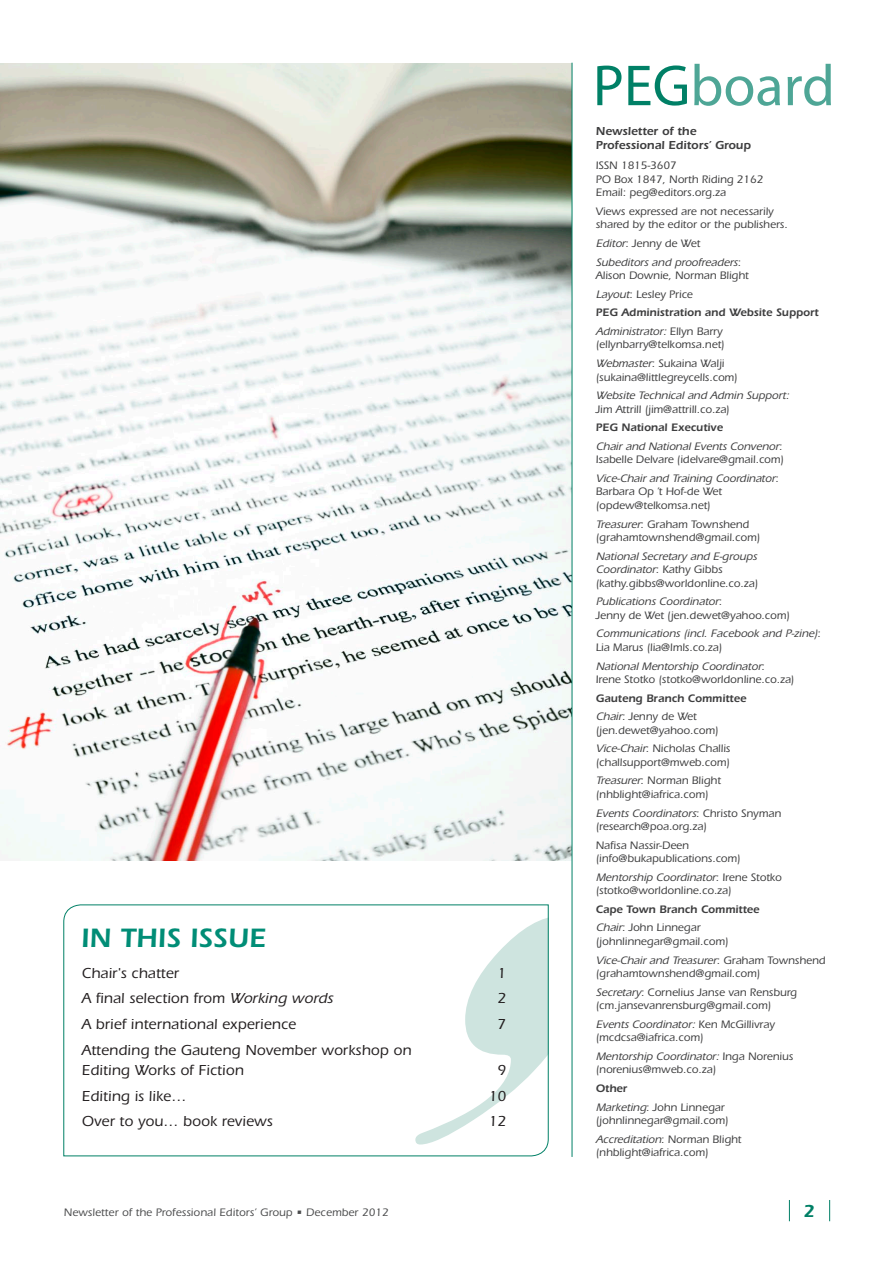
<style>
.page{position:relative;width:893px;height:1263px;background:#fff}
.page>*{position:absolute;margin:0;border:0;box-sizing:border-box;transform-origin:0 0}
.t1{font:600 27.6px "ITC Eras Std";letter-spacing:.01em;color:#008d76}
.t2{font:600 18px "ITC Eras Std";color:#008066}
.t3{font:500 15px/19.5px "ITC Eras Std";letter-spacing:.01em;color:#231f20}
.t4{font:600 12px/14.2px "ITC Eras Std";color:#3e3e3f}
.t5{font:500 11.25px/18.6px "ITC Eras Std";color:#3e3e3f}
.t6{font:italic 500 11.25px/18.6px "ITC Eras Std";letter-spacing:-.025em;color:#3e3e3f}
.t7{font:600 11.25px/18.6px "ITC Eras Std";color:#3e3e3f}
.t8{font:500 11.25px "ITC Eras Std";letter-spacing:.01em;color:#4b4c4d}
.s1{font-style:italic}
.s2{font-style:normal}
.s3{font-weight:600}
.s4{font-weight:600;font-style:normal}
.s5{font-weight:500;font-style:italic}
.s6{font-weight:500}
</style>
<div class="page">
<svg style="left:789px;top:1200px;width:1px;height:21px"></svg>
<svg style="left:829px;top:1200px;width:1px;height:21px"></svg>
<img style="left:0;top:64px;width:572px;height:796px">
<svg style="left:597px;top:66px;width:24px;height:39px"></svg>
<svg style="left:628px;top:65px;width:59px;height:41px"></svg>
<svg style="left:694px;top:64px;width:86px;height:42px"></svg>
<svg style="left:788px;top:64px;width:43px;height:42px"></svg>
<hr style="left:572px;top:63px;width:1px;height:1094px;background:#008066">
<svg style="left:63px;top:904px;width:486px;height:252px"></svg>
<h1 class="t1" style="left:81px;top:927px;width:186px">IN THIS ISSUE</h1>
<h3 class="t3" style="left:82px;top:963px;width:99px">Chair's chatter</h3>
<h3 class="t3" style="left:498px;top:963px;width:10px">1</h3>
<h3 class="t3" style="left:82px;top:989px;width:255px">A final selection from <span class="s1">Working words</span></h3>
<h3 class="t3" style="left:498px;top:989px;width:10px">2</h3>
<h3 class="t3" style="left:82px;top:1015px;width:216px">A brief international experience</h3>
<h3 class="t3" style="left:498px;top:1015px;width:10px">7</h3>
<h3 class="t3" style="left:82px;top:1041px;width:331px">Attending the Gauteng November workshop on<br>Editing Works of Fiction</h3>
<h3 class="t3" style="left:498px;top:1060px;width:10px">9</h3>
<h3 class="t3" style="left:82px;top:1086px;width:106px">Editing is like…</h3>
<h3 class="t3" style="left:489px;top:1086px;width:19px">10</h3>
<h3 class="t3" style="left:82px;top:1112px;width:192px">Over to you… book reviews</h3>
<h3 class="t3" style="left:489px;top:1112px;width:19px">12</h3>
<p class="t4" style="left:596px;top:125px;width:157px">Newsletter of the<br>Professional Editors’ Group</p>
<p class="t5" style="left:596px;top:159px;width:169px;line-height:13.5px">ISSN 1815-3607<br>PO Box 1847, North Riding 2162<br>Email: peg@editors.org.za</p>
<p class="t5" style="left:596px;top:205px;width:193px;line-height:13.5px">Views expressed are not necessarily shared by the editor or the publishers.</p>
<p class="t6" style="left:596px;top:235px;width:147px">Editor<span class="s2">: Jenny de Wet<br></span>Subeditors and proofreaders<span class="s2">:</span></p>
<p class="t5" style="left:596px;top:266px;width:224px">Alison Downie, Norman Blight<br><span class="s1">Layout</span>: Lesley Price<br><span class="s3">PEG Administration and Website Support<br></span><span class="s1">Administrator:</span> E l ly n B a r ry</p>
<p class="t5" style="left:596px;top:336px;width:130px">(ellynbarry@telkomsa.net)<br><span class="s1">Webmaster</span>: Sukaina Walji</p>
<p class="t5" style="left:596px;top:368px;width:143px">(sukaina@littlegreycells.com)</p>
<p class="t6" style="left:596px;top:386px;width:197px">Website Technical and Admin Support:</p>
<p class="t5" style="left:596px;top:400px;width:135px">Jim Attrill (jim@attrill.co.za)</p>
<p class="t6" style="left:596px;top:419px;width:188px"><span class="s4">PEG National Executive<br></span>Chair and National Events Convenor<span class="s2">:</span></p>
<p class="t5" style="left:596px;top:450px;width:190px">Isabelle Delvare (idelvare@gmail.com)<br><span class="s1">Vice-Chair and Training Coordinator</span>:</p>
<p class="t5" style="left:596px;top:485px;width:128px;line-height:13.5px">Barbara Op ’t Hof-de Wet (opdew@telkomsa.net)</p>
<p class="t5" style="left:596px;top:517px;width:166px;line-height:13.5px"><span class="s1">Treasurer</span>: Graham Townshend (grahamtownshend@gmail.com)</p>
<p class="t5" style="left:596px;top:549px;width:165px;line-height:13.5px"><span class="s1">National Secretary and E-groups<br>Coordinator</span>: Ka t hy G i b b s (kathy.gibbs@worldonline.co.za)</p>
<p class="t5" style="left:596px;top:595px;width:196px;line-height:13.5px"><span class="s1">Publications Coordinator</span>:<br>Jenny de Wet (jen.dewet@yahoo.com)</p>
<p class="t6" style="left:596px;top:627px;width:227px;line-height:13.5px">Communications (incl. Facebook and P-zine)<span class="s2">:<br>Lia Marus (lia@lmls.co.za)</span></p>
<p class="t5" style="left:596px;top:659px;width:200px;line-height:13.5px"><span class="s1">National Mentorship Coordinator</span>:<br>Irene Stotko (stotko@worldonline.co.za)</p>
<p class="t7" style="left:596px;top:690px;width:152px">Gauteng Branch Committee<br><span class="s5">Chair</span><span class="s6">: Jenny de Wet</span></p>
<p class="t5" style="left:596px;top:721px;width:136px">(jen.dewet@yahoo.com)<br><span class="s1">Vice-Chair</span>: Nicholas Challis</p>
<p class="t5" style="left:596px;top:753px;width:135px">(challsupport@mweb.com)<br><span class="s1">Treasurer</span>: Norman Blight</p>
<p class="t5" style="left:596px;top:785px;width:187px">(nhblight@iafrica.com)<br><span class="s1">Events Coordinators</span>: C h r i s t o S ny m a n</p>
<p class="t5" style="left:596px;top:817px;width:113px">(research@poa.org.za)<br>Nafisa Nassir-Deen</p>
<p class="t5" style="left:596px;top:849px;width:188px">(info@bukapublications.com)<br><span class="s1">Mentorship Coordinator</span>: I re n e S t o t k o</p>
<p class="t5" style="left:596px;top:881px;width:137px">(stotko@worldonline.co.za)</p>
<p class="t7" style="left:596px;top:901px;width:165px">Cape Town Branch Committee<br><span class="s5">Chair</span><span class="s6">: John Linnegar</span></p>
<p class="t5" style="left:596px;top:932px;width:231px">(johnlinnegar@gmail.com)<br><span class="s1">Vice-Chair and Treasurer</span>: G ra h a m To w n s h e n d</p>
<p class="t5" style="left:596px;top:964px;width:203px">(grahamtownshend@gmail.com)<br><span class="s1">Secretary</span>: Cornelius Janse van Rensburg</p>
<p class="t5" style="left:596px;top:996px;width:181px">(cm.jansevanrensburg@gmail.com)<br><span class="s1">Events Coordinator:</span> K e n M c G i l l i v ray</p>
<p class="t5" style="left:596px;top:1028px;width:199px">(mcdcsa@iafrica.com)<br><span class="s1">Mentorship Coordinator:</span> I n g a N o re n i u s</p>
<p class="t5" style="left:596px;top:1060px;width:122px">(norenius@mweb.co.za)</p>
<p class="t5" style="left:596px;top:1079px;width:130px"><span class="s3">Other<br></span><span class="s1">Marketing</span>: John Linnegar</p>
<p class="t5" style="left:596px;top:1111px;width:147px">(johnlinnegar@gmail.com)<br><span class="s1">Accreditation</span>: N o r m a n B l i g h t</p>
<p class="t5" style="left:596px;top:1143px;width:114px">(nhblight@iafrica.com)</p>
<p class="t8" style="left:64px;top:1206px;width:327px">Newsletter of the Professional Editors’ Group • December 2012</p>
<h2 class="t2" style="left:803px;top:1204px;width:13px">2</h2>
</div>
